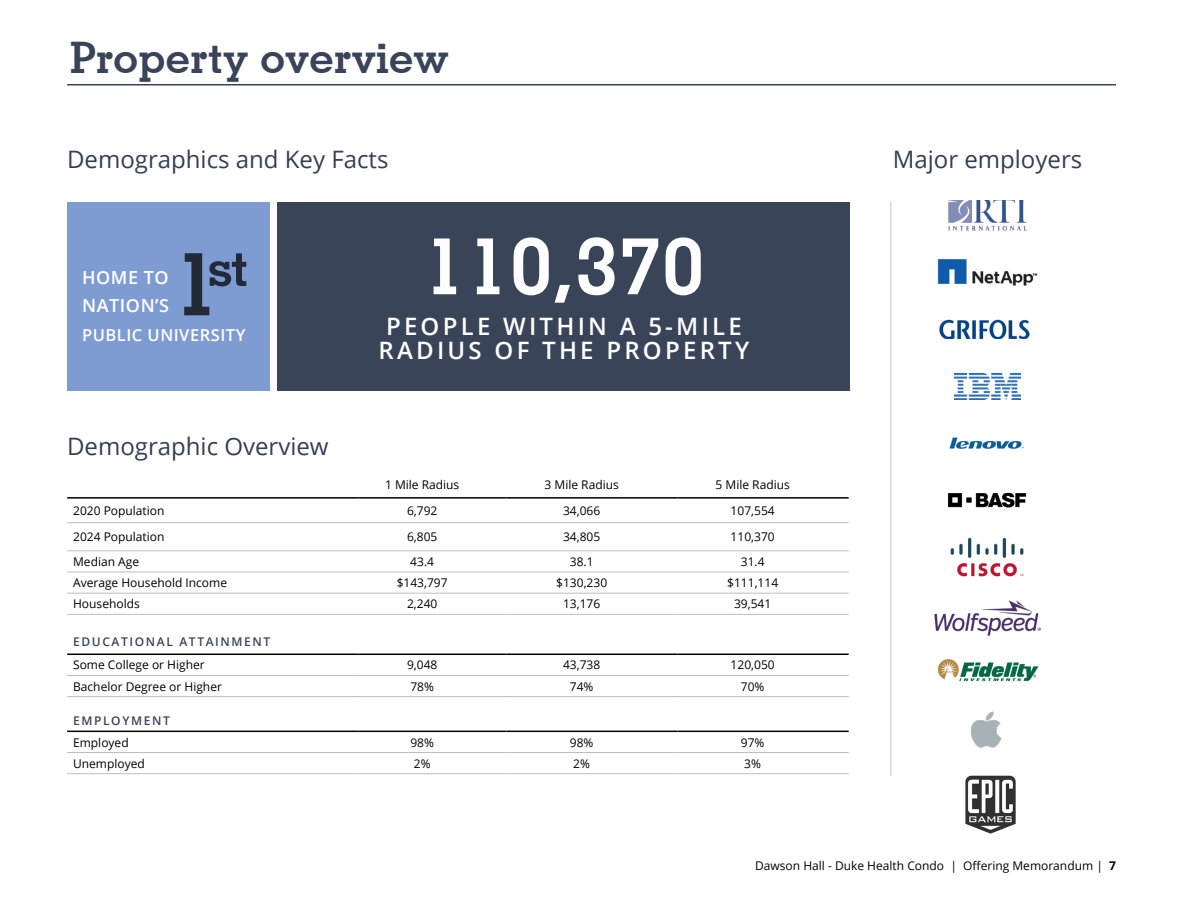
<style>
.page{position:relative;width:1188px;height:918px;background:#fff}
.page>*{position:absolute;margin:0;border:0;box-sizing:border-box;transform-origin:0 0}
.t1{font:700 79.5px "Geometric Slab 703 BT";letter-spacing:.01em;color:#fff}
.t2{font:700 51.6px "Geometric Slab 703 BT";color:#222a3a}
.t3{font:700 43.5px "Geometric Slab 703 BT";letter-spacing:.01em;color:#3a4458}
.t4{font:24px "Open Sans";color:#353f52}
.t5{font:600 24px/24px "Open Sans";letter-spacing:.135em;color:#fff;text-align:center}
.t6{font:600 18px/28.5px "Open Sans";letter-spacing:.03em;color:#fff}
.t7{font:600 16.5px "Open Sans";letter-spacing:.03em;color:#fff}
.t8{font:12px "Open Sans";color:#000}
.t9{font:600 12px "Open Sans";letter-spacing:.135em;color:#3a4458}
.s1{font-size:88.5px}
.s2{font-weight:700}
</style>
<div class="page">
<hr style="left:67px;top:497px;width:292px;height:2px;background:#000">
<hr style="left:359px;top:497px;width:148px;height:2px;background:#000">
<hr style="left:507px;top:497px;width:171px;height:2px;background:#000">
<hr style="left:678px;top:497px;width:171px;height:2px;background:#000">
<hr style="left:67px;top:522px;width:292px;height:1px;background:#bcbec0">
<hr style="left:359px;top:522px;width:148px;height:1px;background:#bcbec0">
<hr style="left:507px;top:522px;width:171px;height:1px;background:#bcbec0">
<hr style="left:678px;top:522px;width:171px;height:1px;background:#bcbec0">
<hr style="left:67px;top:551px;width:292px;height:1px;background:#bcbec0">
<hr style="left:359px;top:551px;width:148px;height:1px;background:#bcbec0">
<hr style="left:507px;top:551px;width:171px;height:1px;background:#bcbec0">
<hr style="left:678px;top:551px;width:171px;height:1px;background:#bcbec0">
<hr style="left:67px;top:572px;width:292px;height:1px;background:#bcbec0">
<hr style="left:359px;top:572px;width:148px;height:1px;background:#bcbec0">
<hr style="left:507px;top:572px;width:171px;height:1px;background:#bcbec0">
<hr style="left:678px;top:572px;width:171px;height:1px;background:#bcbec0">
<hr style="left:67px;top:593px;width:292px;height:1px;background:#bcbec0">
<hr style="left:359px;top:593px;width:148px;height:1px;background:#bcbec0">
<hr style="left:507px;top:593px;width:171px;height:1px;background:#bcbec0">
<hr style="left:678px;top:593px;width:171px;height:1px;background:#bcbec0">
<hr style="left:67px;top:614px;width:292px;height:1px;background:#bcbec0">
<hr style="left:359px;top:614px;width:148px;height:1px;background:#bcbec0">
<hr style="left:507px;top:614px;width:171px;height:1px;background:#bcbec0">
<hr style="left:678px;top:614px;width:171px;height:1px;background:#bcbec0">
<hr style="left:67px;top:675px;width:292px;height:1px;background:#bcbec0">
<hr style="left:359px;top:675px;width:148px;height:1px;background:#bcbec0">
<hr style="left:507px;top:675px;width:171px;height:1px;background:#bcbec0">
<hr style="left:678px;top:675px;width:171px;height:1px;background:#bcbec0">
<hr style="left:67px;top:696px;width:292px;height:1px;background:#bcbec0">
<hr style="left:359px;top:696px;width:148px;height:1px;background:#bcbec0">
<hr style="left:507px;top:696px;width:171px;height:1px;background:#bcbec0">
<hr style="left:678px;top:696px;width:171px;height:1px;background:#bcbec0">
<hr style="left:67px;top:752px;width:292px;height:1px;background:#bcbec0">
<hr style="left:359px;top:752px;width:148px;height:1px;background:#bcbec0">
<hr style="left:507px;top:752px;width:171px;height:1px;background:#bcbec0">
<hr style="left:678px;top:752px;width:171px;height:1px;background:#bcbec0">
<hr style="left:67px;top:773px;width:292px;height:1px;background:#bcbec0">
<hr style="left:359px;top:773px;width:148px;height:1px;background:#bcbec0">
<hr style="left:507px;top:773px;width:171px;height:1px;background:#bcbec0">
<hr style="left:678px;top:773px;width:171px;height:1px;background:#bcbec0">
<hr style="left:67px;top:654px;width:292px;height:1px;background:#000">
<hr style="left:359px;top:654px;width:148px;height:1px;background:#000">
<hr style="left:507px;top:654px;width:171px;height:1px;background:#000">
<hr style="left:678px;top:654px;width:171px;height:1px;background:#000">
<hr style="left:67px;top:731px;width:292px;height:1px;background:#000">
<hr style="left:359px;top:731px;width:148px;height:1px;background:#000">
<hr style="left:507px;top:731px;width:171px;height:1px;background:#000">
<hr style="left:678px;top:731px;width:171px;height:1px;background:#000">
<div style="left:278px;top:202px;width:572px;height:189px;background:#3a4458"></div>
<div style="left:67px;top:202px;width:203px;height:189px;background:#7e9cd1"></div>
<hr style="left:891px;top:202px;width:1px;height:574px;background:#ada7a4">
<hr style="left:67px;top:84px;width:1049px;height:2px;background:#3a4458">
<img style="left:947px;top:492px;width:80px;height:16px">
<img style="left:950px;top:537px;width:74px;height:40px">
<img style="left:934px;top:601px;width:107px;height:35px">
<img style="left:937px;top:658px;width:102px;height:24px">
<img style="left:939px;top:320px;width:90px;height:19px">
<img style="left:955px;top:373px;width:65px;height:26px">
<img style="left:949px;top:437px;width:75px;height:12px">
<img style="left:937px;top:259px;width:101px;height:27px">
<img style="left:948px;top:200px;width:78px;height:30px">
<img style="left:970px;top:711px;width:32px;height:37px">
<img style="left:965px;top:775px;width:51px;height:59px">
<h3 class="t3" style="left:70px;top:31px;width:380px">Property overview</h3>
<h3 class="t4" style="left:67px;top:143px;width:323px">Demographics and Key Facts</h3>
<h2 class="t2" style="left:173px;top:236px;width:77px"><span class="s1">1</span>st</h2>
<h3 class="t6" style="left:82px;top:263px;width:89px">HOME TO<br>NATION’S</h3>
<h3 class="t7" style="left:82px;top:323px;width:165px">PUBLIC UNIVERSITY</h3>
<h3 class="t4" style="left:67px;top:430px;width:263px">Demographic Overview</h3>
<h1 class="t1" style="left:423px;top:218px;width:283px">110,370</h1>
<h3 class="t5" style="left:379px;top:314px;width:372px">PEOPLE WITHIN A 5-MILE<br>RADIUS OF THE PROPERTY</h3>
<p class="t8" style="left:385px;top:477px;width:76px">1 Mile Radius</p>
<p class="t8" style="left:545px;top:477px;width:76px">3 Mile Radius</p>
<p class="t8" style="left:716px;top:477px;width:76px">5 Mile Radius</p>
<p class="t8" style="left:73px;top:502px;width:93px">2020 Population</p>
<p class="t8" style="left:407px;top:502px;width:32px">6,792</p>
<p class="t8" style="left:563px;top:502px;width:39px">34,066</p>
<p class="t8" style="left:731px;top:502px;width:46px">107,554</p>
<p class="t8" style="left:73px;top:529px;width:93px">2024 Population</p>
<p class="t8" style="left:407px;top:529px;width:32px">6,805</p>
<p class="t8" style="left:563px;top:529px;width:39px">34,805</p>
<p class="t8" style="left:731px;top:529px;width:46px">110,370</p>
<p class="t8" style="left:73px;top:553px;width:68px">Median Age</p>
<p class="t8" style="left:410px;top:553px;width:25px">43.4</p>
<p class="t8" style="left:570px;top:553px;width:25px">38.1</p>
<p class="t8" style="left:741px;top:553px;width:25px">31.4</p>
<p class="t8" style="left:73px;top:575px;width:155px">Average Household Income</p>
<p class="t8" style="left:397px;top:575px;width:52px">$143,797</p>
<p class="t8" style="left:556px;top:575px;width:52px">$130,230</p>
<p class="t8" style="left:727px;top:575px;width:52px">$111,114</p>
<p class="t8" style="left:73px;top:596px;width:68px">Households</p>
<p class="t8" style="left:407px;top:596px;width:32px">2,240</p>
<p class="t8" style="left:563px;top:596px;width:39px">13,176</p>
<p class="t8" style="left:734px;top:596px;width:39px">39,541</p>
<p class="t9" style="left:73px;top:633px;width:199px">EDUCATIONAL ATTAINMENT</p>
<p class="t8" style="left:73px;top:657px;width:133px">Some College or Higher</p>
<p class="t8" style="left:407px;top:657px;width:32px">9,048</p>
<p class="t8" style="left:563px;top:657px;width:39px">43,738</p>
<p class="t8" style="left:731px;top:657px;width:46px">120,050</p>
<p class="t8" style="left:73px;top:678px;width:150px">Bachelor Degree or Higher</p>
<p class="t8" style="left:410px;top:678px;width:25px">78%</p>
<p class="t8" style="left:570px;top:678px;width:25px">74%</p>
<p class="t8" style="left:741px;top:678px;width:25px">70%</p>
<p class="t9" style="left:73px;top:713px;width:98px">EMPLOYMENT</p>
<p class="t8" style="left:73px;top:734px;width:57px">Employed</p>
<p class="t8" style="left:410px;top:734px;width:25px">98%</p>
<p class="t8" style="left:570px;top:734px;width:25px">98%</p>
<p class="t8" style="left:741px;top:734px;width:25px">97%</p>
<p class="t8" style="left:73px;top:755px;width:73px">Unemployed</p>
<p class="t8" style="left:414px;top:755px;width:18px">2%</p>
<p class="t8" style="left:573px;top:755px;width:18px">2%</p>
<p class="t8" style="left:744px;top:755px;width:18px">3%</p>
<h3 class="t4" style="left:893px;top:143px;width:191px">Major employers</h3>
<p class="t8" style="left:755px;top:858px;width:362px">Dawson Hall - Duke Health Condo | Offering Memorandum | <span class="s2">7</span></p>
</div>
